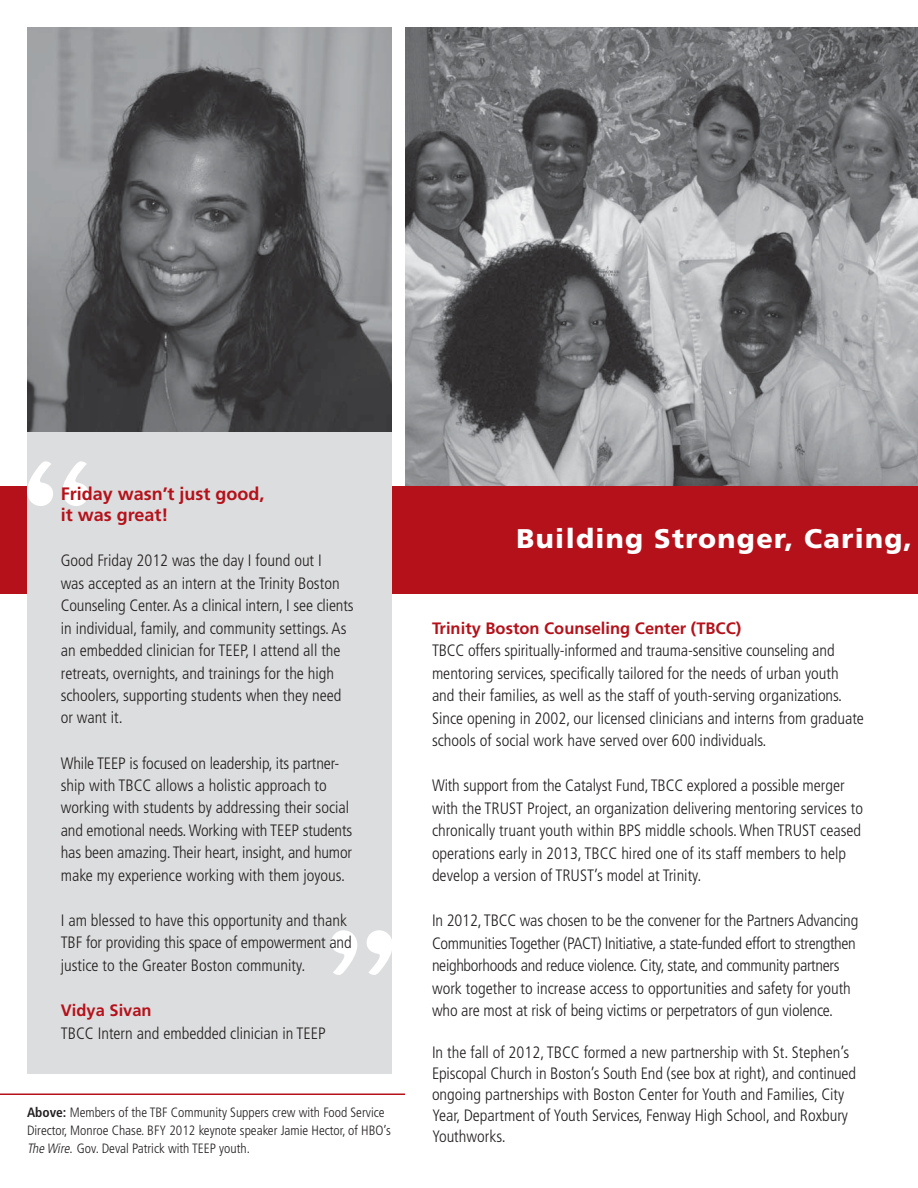
<style>
.page{position:relative;width:918px;height:1188px;background:#fff}
.page>*{position:absolute;margin:0;border:0;box-sizing:border-box;transform-origin:0 0}
.t1{font:900 27px "Frutiger";letter-spacing:.05em;color:#fff}
.t2{font:700 18px/21px "Frutiger";color:#b5111a}
.t3{font:300 condensed 16.5px/22.5px "Frutiger";color:#231f20}
.t4{font:700 16.5px "Frutiger";color:#b5111a}
.t5{font:300 condensed 13.5px/18px "Frutiger";color:#231f20}
.s1{font-weight:700}
.s2{font-style:italic}
</style>
<div class="page">
<img style="left:405px;top:27px;width:513px;height:459px">
<div style="left:0;top:486px;width:918px;height:108px;background:#b5111a"></div>
<hr style="left:0;top:1094px;width:405px;height:1px;background:#b5111a">
<img style="left:27px;top:27px;width:365px;height:405px">
<div style="left:27px;top:432px;width:365px;height:641px;background:#dcddde"></div>
<svg style="left:27px;top:461px;width:62px;height:45px"></svg>
<svg style="left:331px;top:930px;width:61px;height:45px"></svg>
<p class="t2" style="left:61px;top:485px;width:205px">Friday wasn’t just good, it was great!</p>
<p class="t3" style="left:61px;top:550px;width:294px">Good Friday 2012 was the day I found out I<br>was accepted as an intern at the Trinity Boston Counseling Center. As a clinical intern, I see clients in individual, family, and community settings. As an embedded clinician for TEEP, I attend all the retreats, overnights, and trainings for the high schoolers, supporting students when they need or want it.</p>
<p class="t3" style="left:61px;top:753px;width:293px">While TEEP is focused on leadership, its partner&shy;ship with TBCC allows a holistic approach to working with students by addressing their social and emotional needs. Working with TEEP students has been amazing. Their heart, insight, and humor make my experience working with them joyous.</p>
<p class="t3" style="left:61px;top:910px;width:292px">I am blessed to have this opportunity and thank<br>TBF for providing this space of empowerment and justice to the Greater Boston community.</p>
<p class="t4" style="left:61px;top:1004px;width:92px">Vidya Sivan</p>
<p class="t3" style="left:61px;top:1023px;width:267px">TBCC Intern and embedded clinician in TEEP</p>
<p class="t5" style="left:27px;top:1105px;width:365px"><span class="s1">Above:</span> Members of the TBF Community Suppers crew with Food Service<br>Director, Monroe Chase. BFY 2012 keynote speaker Jamie Hector, of HBO’s<br><span class="s2">The Wire</span>. Gov. Deval Patrick with TEEP youth.</p>
<h1 class="t1" style="left:517px;top:527px;width:397px">Building Stronger, Caring,</h1>
<p class="t4" style="left:432px;top:621px;width:311px">Trinity Boston Counseling Center (TBCC)</p>
<p class="t3" style="left:432px;top:641px;width:433px">TBCC offers spiritually-informed and trauma-sensitive counseling and mentoring services, specifically tailored for the needs of urban youth and their families, as well as the staff of youth-serving organizations.<br>Since opening in 2002, our licensed clinicians and interns from graduate schools of social work have served over 600 individuals.</p>
<p class="t3" style="left:432px;top:776px;width:433px">With support from the Catalyst Fund, TBCC explored a possible merger with the TRUST Project, an organization delivering mentoring services to chronically truant youth within BPS middle schools. When TRUST ceased operations early in 2013, TBCC hired one of its staff members to help develop a version of TRUST’s model at Trinity.</p>
<p class="t3" style="left:432px;top:911px;width:428px">In 2012, TBCC was chosen to be the convener for the Partners Advancing Communities Together (PACT) Initiative, a state-funded effort to strengthen neighborhoods and reduce violence. City, state, and community partners work together to increase access to opportunities and safety for youth who are most at risk of being victims or perpetrators of gun violence.</p>
<p class="t3" style="left:432px;top:1043px;width:426px;line-height:21px">In the fall of 2012, TBCC formed a new partnership with St. Stephen’s Episcopal Church in Boston’s South End (see box at right), and continued ongoing partnerships with Boston Center for Youth and Families, City Year, Department of Youth Services, Fenway High School, and Roxbury Youthworks.</p>
</div>
